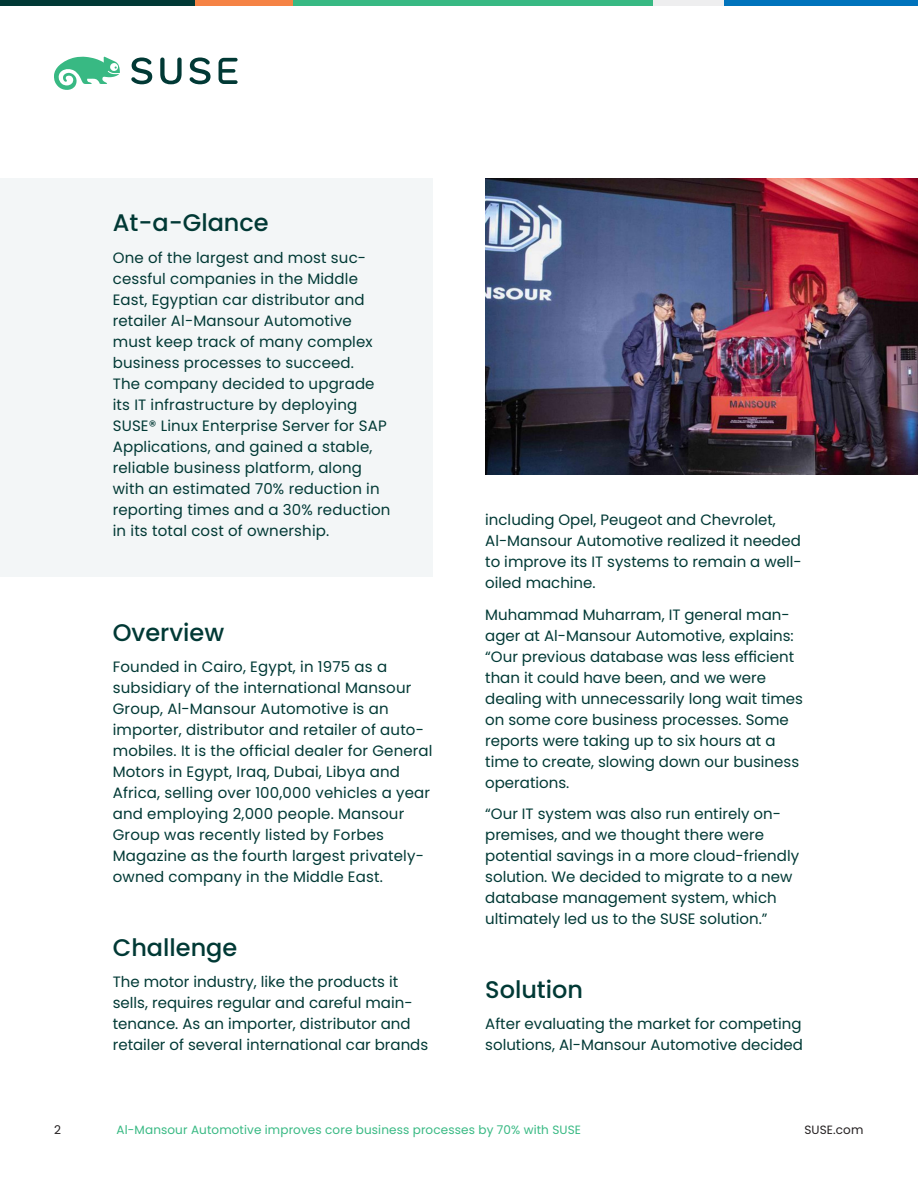
<style>
.page{position:relative;width:918px;height:1188px;background:#fff}
.page>*{position:absolute;margin:0;border:0;box-sizing:border-box;transform-origin:0 0}
.Heading_4_-_16_18{font:500 24px "Poppins";color:#013935}
.Body_-_10_14{font:15px/21px "Poppins";color:#013935}
.t1{font:12px "Poppins";letter-spacing:.01em;color:#38b983}
.t2{font:12px "Poppins";letter-spacing:.01em;color:#231f20}
</style>
<div class="page">
<svg style="left:131px;top:58px;width:107px;height:26px"></svg>
<svg style="left:54px;top:57px;width:66px;height:33px"></svg>
<div style="left:724px;top:0;width:194px;height:6px;background:#0073bc"></div>
<div style="left:653px;top:0;width:71px;height:6px;background:#eeeeef"></div>
<div style="left:293px;top:0;width:360px;height:6px;background:#38b983"></div>
<div style="left:195px;top:0;width:98px;height:6px;background:#f58345"></div>
<div style="left:0;top:0;width:195px;height:6px;background:#013935"></div>
<div style="left:0;top:178px;width:433px;height:400px;background:#f3f6f7"></div>
<img style="left:485px;top:178px;width:433px;height:297px">
<p class="Heading_4_-_16_18" style="left:113px;top:209px;width:157px">At-a-Glance</p>
<p class="Body_-_10_14" style="left:113px;top:247px;width:279px">One of the largest and most suc&shy;cessful companies in the Middle East, Egyptian car distributor and retailer Al-Mansour Automotive must keep track of many complex business processes to succeed.<br>The company decided to upgrade its IT infrastructure by deploying SUSE® Linux Enterprise Server for SAP Applications, and gained a stable, reliable business platform, along with an estimated 70% reduction in reporting times and a 30% reduction in its total cost of ownership.</p>
<p class="Heading_4_-_16_18" style="left:113px;top:618px;width:113px">Overview</p>
<p class="Body_-_10_14" style="left:113px;top:656px;width:321px">Founded in Cairo, Egypt, in 1975 as a subsidiary of the international Mansour Group, Al-Mansour Automotive is an importer, distributor and retailer of auto&shy;mobiles. It is the official dealer for General Motors in Egypt, Iraq, Dubai, Libya and Africa, selling over 100,000 vehicles a year and employing 2,000 people. Mansour Group was recently listed by Forbes Magazine as the fourth largest privately&shy;owned company in the Middle East.</p>
<p class="Heading_4_-_16_18" style="left:113px;top:933px;width:126px">Challenge</p>
<p class="Body_-_10_14" style="left:113px;top:971px;width:317px">The motor industry, like the products it sells, requires regular and careful main&shy;tenance. As an importer, distributor and retailer of several international car brands</p>
<p class="Body_-_10_14" style="left:485px;top:509px;width:318px">including Opel, Peugeot and Chevrolet, Al-Mansour Automotive realized it needed to improve its IT systems to remain a well&shy;oiled machine.</p>
<p class="Body_-_10_14" style="left:485px;top:604px;width:319px">Muhammad Muharram, IT general man&shy;ager at Al-Mansour Automotive, explains: “Our previous database was less efficient than it could have been, and we were dealing with unnecessarily long wait times on some core business processes. Some reports were taking up to six hours at a time to create, slowing down our business operations.</p>
<p class="Body_-_10_14" style="left:485px;top:803px;width:315px">“Our IT system was also run entirely on&shy;premises, and we thought there were potential savings in a more cloud-friendly solution. We decided to migrate to a new database management system, which ultimately led us to the SUSE solution.”</p>
<p class="Heading_4_-_16_18" style="left:485px;top:975px;width:99px">Solution</p>
<p class="Body_-_10_14" style="left:485px;top:1013px;width:319px">After evaluating the market for competing solutions, Al-Mansour Automotive decided</p>
<p class="t2" style="left:54px;top:1123px;width:8px">2</p>
<p class="t1" style="left:117px;top:1123px;width:466px">Al-Mansour Automotive improves core business processes by 70% with SUSE</p>
<p class="t2" style="left:804px;top:1123px;width:61px">SUSE.com</p>
</div>
